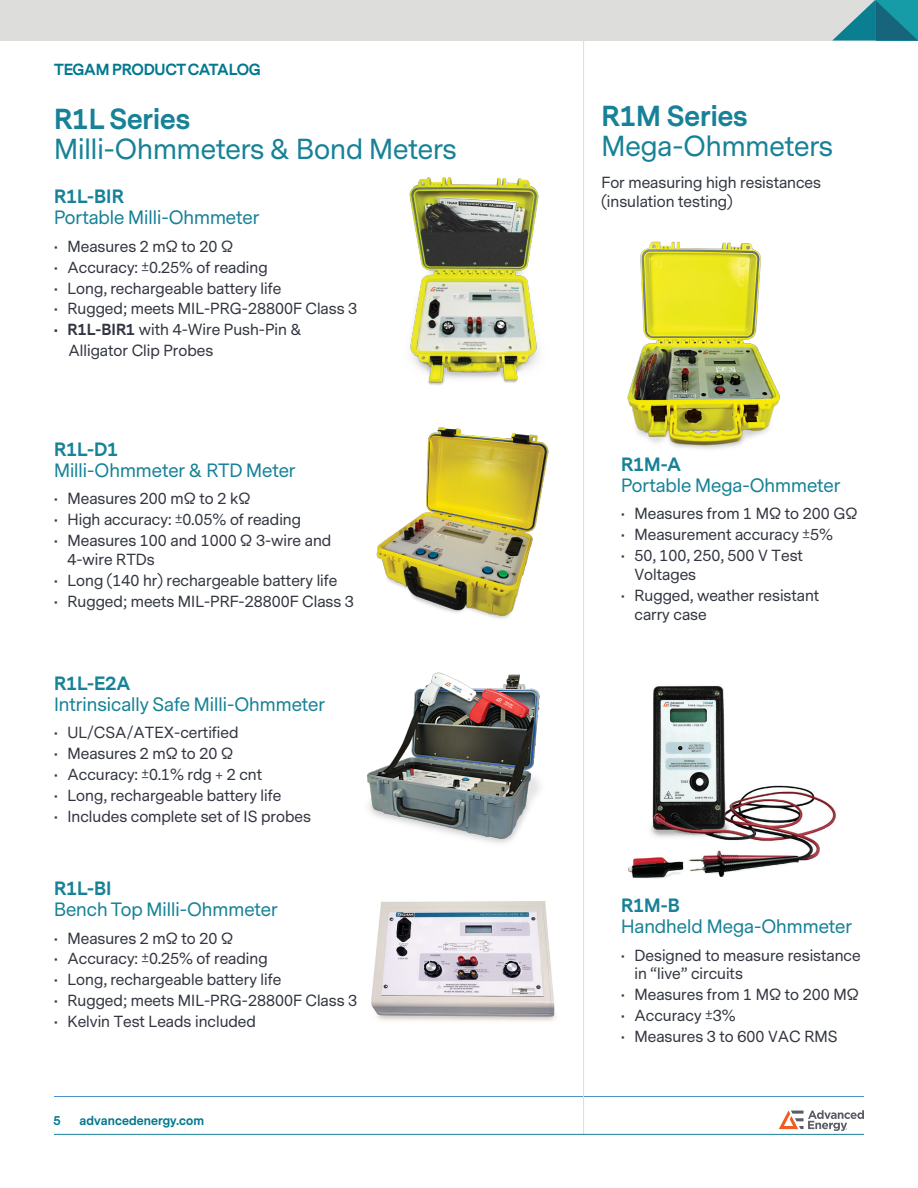
<style>
.page{position:relative;width:918px;height:1188px;background:#fff}
.page>*{position:absolute;margin:0;border:0;box-sizing:border-box;transform-origin:0 0}
.Headline{font:27px/30px "Messina Sans";color:#178297}
.Product{font:18px/21px "Messina Sans";color:#178297}
.Body_Copy{font:15px/18.8px "Messina Sans";color:#323640}
.t1{font:700 15px "Messina Sans";letter-spacing:-.015em;color:#01788e}
.Bullets{font:15px "Messina Sans";color:#323640}
.t2{font:700 12px "Messina Sans";letter-spacing:.01em;color:#01788e}
.s1{font-weight:700}
</style>
<div class="page">
<hr style="left:54px;top:1096px;width:810px;height:1px;background:#5090cc">
<svg style="left:779px;top:1110px;width:85px;height:21px"></svg>
<img style="left:409px;top:177px;width:130px;height:208px">
<img style="left:376px;top:427px;width:173px;height:192px">
<img style="left:627px;top:241px;width:153px;height:208px">
<img style="left:627px;top:685px;width:209px;height:194px">
<img style="left:367px;top:672px;width:173px;height:171px">
<hr style="left:583px;top:40px;width:1px;height:1095px;background:#dcdddf">
<hr style="left:54px;top:1134px;width:810px;height:1px;background:#178297">
<div style="left:0;top:0;width:875px;height:40px;background:#dddddb"></div>
<svg style="left:833px;top:0;width:85px;height:40px"></svg>
<img style="left:371px;top:901px;width:186px;height:121px">
<p class="t1" style="left:54px;top:59px;width:208px">TEGAM PRODUCT CATALOG</p>
<p class="Headline" style="left:54px;top:105px;width:404px"><span class="s1">R1L Series<br></span>Milli-Ohmmeters &amp; Bond Meters</p>
<p class="Headline" style="left:602px;top:102px;width:233px"><span class="s1">R1M Series<br></span>Mega-Ohmmeters</p>
<p class="Body_Copy" style="left:602px;top:174px;width:221px">For measuring high resistances (insulation testing)</p>
<p class="Product" style="left:54px;top:187px;width:207px"><span class="s1">R1L-BIR<br></span>Portable Milli-Ohmmeter</p>
<p class="Body_Copy" style="left:54px;top:237px;width:181px">• Measures 2 mΩ to 20 Ω</p>
<p class="Body_Copy" style="left:54px;top:258px;width:215px">• Accuracy: ±0.25% of reading</p>
<p class="Body_Copy" style="left:54px;top:279px;width:229px">• Long, rechargeable battery life</p>
<p class="Body_Copy" style="left:54px;top:300px;width:305px">• Rugged; meets MIL-PRG-28800F Class 3</p>
<p class="Body_Copy" style="left:54px;top:321px;width:249px"><span class="s1">• R1L-BIR1</span> with 4-Wire Push-Pin &amp;</p>
<p class="Bullets" style="left:69px;top:341px;width:146px">Alligator Clip Probes</p>
<p class="Product" style="left:54px;top:439px;width:243px"><span class="s1">R1L-D1<br></span>Milli-Ohmmeter &amp; RTD Meter</p>
<p class="Body_Copy" style="left:54px;top:490px;width:198px">• Measures 200 mΩ to 2 kΩ</p>
<p class="Body_Copy" style="left:54px;top:511px;width:249px">• High accuracy: ±0.05% of reading</p>
<p class="Body_Copy" style="left:68px;top:532px;width:265px;text-indent:-14px">• Measures 100 and 1000 Ω 3-wire and<br>4-wire RTDs</p>
<p class="Body_Copy" style="left:54px;top:571px;width:285px">• Long (140 hr) rechargeable battery life</p>
<p class="Body_Copy" style="left:54px;top:592px;width:301px">• Rugged; meets MIL-PRF-28800F Class 3</p>
<p class="Product" style="left:54px;top:673px;width:273px"><span class="s1">R1L-E2A<br></span>Intrinsically Safe Milli-Ohmmeter</p>
<p class="Body_Copy" style="left:54px;top:724px;width:186px">• UL/CSA/ATEX-certified</p>
<p class="Body_Copy" style="left:54px;top:744px;width:181px">• Measures 2 mΩ to 20 Ω</p>
<p class="Body_Copy" style="left:54px;top:765px;width:210px">• Accuracy: ±0.1% rdg + 2 cnt</p>
<p class="Body_Copy" style="left:54px;top:786px;width:229px">• Long, rechargeable battery life</p>
<p class="Body_Copy" style="left:54px;top:807px;width:258px">• Includes complete set of IS probes</p>
<p class="Product" style="left:54px;top:879px;width:225px"><span class="s1">R1L-BI<br></span>Bench Top Milli-Ohmmeter</p>
<p class="Body_Copy" style="left:54px;top:929px;width:181px">• Measures 2 mΩ to 20 Ω</p>
<p class="Body_Copy" style="left:54px;top:950px;width:215px">• Accuracy: ±0.25% of reading</p>
<p class="Body_Copy" style="left:54px;top:971px;width:229px">• Long, rechargeable battery life</p>
<p class="Body_Copy" style="left:54px;top:992px;width:305px">• Rugged; meets MIL-PRG-28800F Class 3</p>
<p class="Body_Copy" style="left:54px;top:1013px;width:203px">• Kelvin Test Leads included</p>
<p class="t2" style="left:53px;top:1113px;width:9px">5</p>
<p class="t2" style="left:79px;top:1113px;width:126px">advancedenergy.com</p>
<p class="Product" style="left:621px;top:455px;width:221px"><span class="s1">R1M-A<br></span>Portable Mega-Ohmmeter</p>
<p class="Body_Copy" style="left:621px;top:505px;width:238px">• Measures from 1 MΩ to 200 GΩ</p>
<p class="Body_Copy" style="left:621px;top:526px;width:214px">• Measurement accuracy ±5%</p>
<p class="Body_Copy" style="left:634px;top:547px;width:170px;text-indent:-14px">• 50, 100, 250, 500 V Test<br>Voltages</p>
<p class="Body_Copy" style="left:634px;top:587px;width:186px;text-indent:-14px">• Rugged, weather resistant carry case</p>
<p class="Product" style="left:621px;top:896px;width:233px"><span class="s1">R1M-B<br></span>Handheld Mega-Ohmmeter</p>
<p class="Body_Copy" style="left:634px;top:946px;width:228px;text-indent:-14px">• Designed to measure resistance in “live” circuits</p>
<p class="Body_Copy" style="left:621px;top:986px;width:239px">• Measures from 1 MΩ to 200 MΩ</p>
<p class="Body_Copy" style="left:621px;top:1007px;width:116px">• Accuracy ±3%</p>
<p class="Body_Copy" style="left:621px;top:1028px;width:218px">• Measures 3 to 600 VAC RMS</p>
</div>
